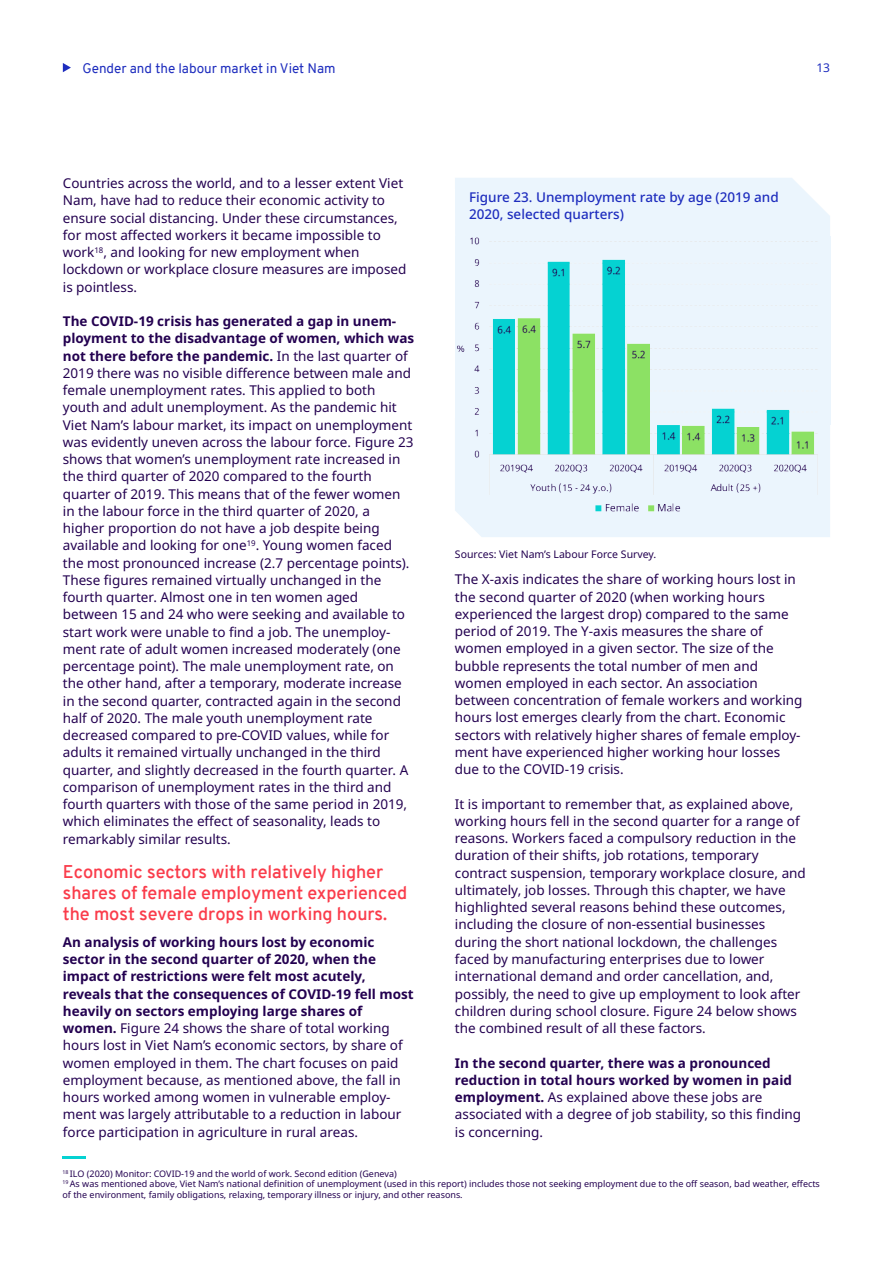
<style>
.page{position:relative;width:893px;height:1263px;background:#fff}
.page>*{position:absolute;margin:0;border:0;box-sizing:border-box;transform-origin:0 0}
.t1{font:600 18px/21px "Overpass";color:#fa3c4b}
.t2{font:13.5px/17.2px "Noto Sans";color:#230050}
.t3{font:700 13.5px/17.2px "Noto Sans";color:#230050}
.t4{font:500 13.5px/17.2px "Noto Sans";color:#1e2dbe}
.t5{font:13.5px "Overpass";color:#1e2dbe}
.t6{font:12px "Noto Sans";color:#1e2dbe}
.t7{font:10.5px "Noto Sans";color:#230050}
.t8{font:9px/10.5px "Noto Sans";color:#230050}
.s1{font-weight:700}
.s2{color:#fff}
.s3{font-weight:400}
</style>
<div class="page">
<svg style="left:63px;top:63px;width:8px;height:9px"></svg>
<div style="left:468px;top:425px;width:362px;height:112px;background:#ebf5fd"></div>
<div style="left:455px;top:178px;width:375px;height:58px;background:#ebf5fd"></div>
<hr style="left:62px;top:1156px;width:24px;height:2px;background:#05d2d2">
<img style="left:455px;top:231px;width:372px;height:292px">
<p class="t5" style="left:82px;top:58px;width:255px">Gender and the labour market in Viet Nam</p>
<p class="t6" style="left:816px;top:59px;width:15px">13</p>
<p class="t2" style="left:63px;top:175px;width:345px">Countries across the world, and to a lesser extent Viet Nam, have had to reduce their economic activity to ensure social distancing. Under these circumstances, for most affected workers it became impossible to work<sup>18</sup>, and looking for new employment when lockdown or workplace closure measures are imposed is pointless.</p>
<p class="t2" style="left:63px;top:313px;width:353px"><span class="s1">The COVID-19 crisis has generated a gap in unem&shy;ployment to the disadvantage of women, which was not there before the pandemic.</span> In the last quarter of 2019 there was no visible difference between male and female unemployment rates. This applied to both youth and adult unemployment. As the pandemic hit Viet Nam’s labour market, its impact on unemployment was evidently uneven across the labour force. Figure 23 shows that women’s unemployment rate increased in the third quarter of 2020 compared to the fourth quarter of 2019. This means that of the fewer women in the labour force in the third quarter of 2020, a higher proportion do not have a job despite being available and looking for one<sup>19</sup>. Young women faced the most pronounced increase (2.7 percentage points).<br>These figures remained virtually unchanged in the fourth quarter. Almost one in ten women aged between 15 and 24 who were seeking and available to start work were unable to find a job. The unemploy&shy;ment rate of adult women increased moderately (one percentage point). The male unemployment rate, on the other hand, after a temporary, moderate increase in the second quarter, contracted again in the second half of 2020. The male youth unemployment rate decreased compared to pre-COVID values, while for adults it remained virtually unchanged in the third quarter, and slightly decreased in the fourth quarter. A comparison of unemployment rates in the third and fourth quarters with those of the same period in 2019, which eliminates the effect of seasonality, leads to remarkably similar results.</p>
<h1 class="t1" style="left:63px;top:861px;width:346px">Economic sectors with relatively higher shares of female employment experienced the most severe drops in working hours.</h1>
<p class="t2" style="left:63px;top:933px;width:352px"><span class="s1">An analysis of working hours lost by economic sector in the second quarter of 2020, when the impact of restrictions were felt most acutely, reveals that the consequences of COVID-19 fell most heavily on sectors employing large shares of women.</span> Figure 24 shows the share of total working hours lost in Viet Nam’s economic sectors, by share of women employed in them. The chart focuses on paid employment because, as mentioned above, the fall in hours worked among women in vulnerable employ&shy;ment was largely attributable to a reduction in labour force participation in agriculture in rural areas. <span class="s2">The</span></p>
<p class="t4" style="left:469px;top:189px;width:311px">Figure 23. Unemployment rate by age (2019 and<br>2020, selected quarters)</p>
<p class="t7" style="left:455px;top:547px;width:203px">Sources: Viet Nam’s Labour Force Survey.</p>
<p class="t2" style="left:455px;top:571px;width:349px">The X-axis indicates the share of working hours lost in the second quarter of 2020 (when working hours experienced the largest drop) compared to the same period of 2019. The Y-axis measures the share of women employed in a given sector. The size of the bubble represents the total number of men and women employed in each sector. An association between concentration of female workers and working hours lost emerges clearly from the chart. Economic sectors with relatively higher shares of female employ&shy;ment have experienced higher working hour losses due to the COVID-19 crisis.</p>
<p class="t2" style="left:455px;top:795px;width:352px">It is important to remember that, as explained above, working hours fell in the second quarter for a range of reasons. Workers faced a compulsory reduction in the duration of their shifts, job rotations, temporary contract suspension, temporary workplace closure, and ultimately, job losses. Through this chapter, we have highlighted several reasons behind these outcomes, including the closure of non-essential businesses during the short national lockdown, the challenges faced by manufacturing enterprises due to lower international demand and order cancellation, and, possibly, the need to give up employment to look after children during school closure. Figure 24 below shows the combined result of all these factors.</p>
<p class="t3" style="left:455px;top:1054px;width:348px">In the second quarter, there was a pronounced reduction in total hours worked by women in paid employment. <span class="s3">As explained above these jobs are associated with a degree of job stability, so this finding</span></p>
<p class="t8" style="left:62px;top:1168px;width:759px"><sup>18</sup> ILO (2020) Monitor: COVID-19 and the world of work. Second edition (Geneva)<br><sup>19</sup> As was mentioned above, Viet Nam’s national definition of unemployment (used in this report) includes those not seeking employment due to the off season, bad weather, effects of the environment, family obligations, relaxing, temporary illness or injury, and other reasons.</p>
</div>
